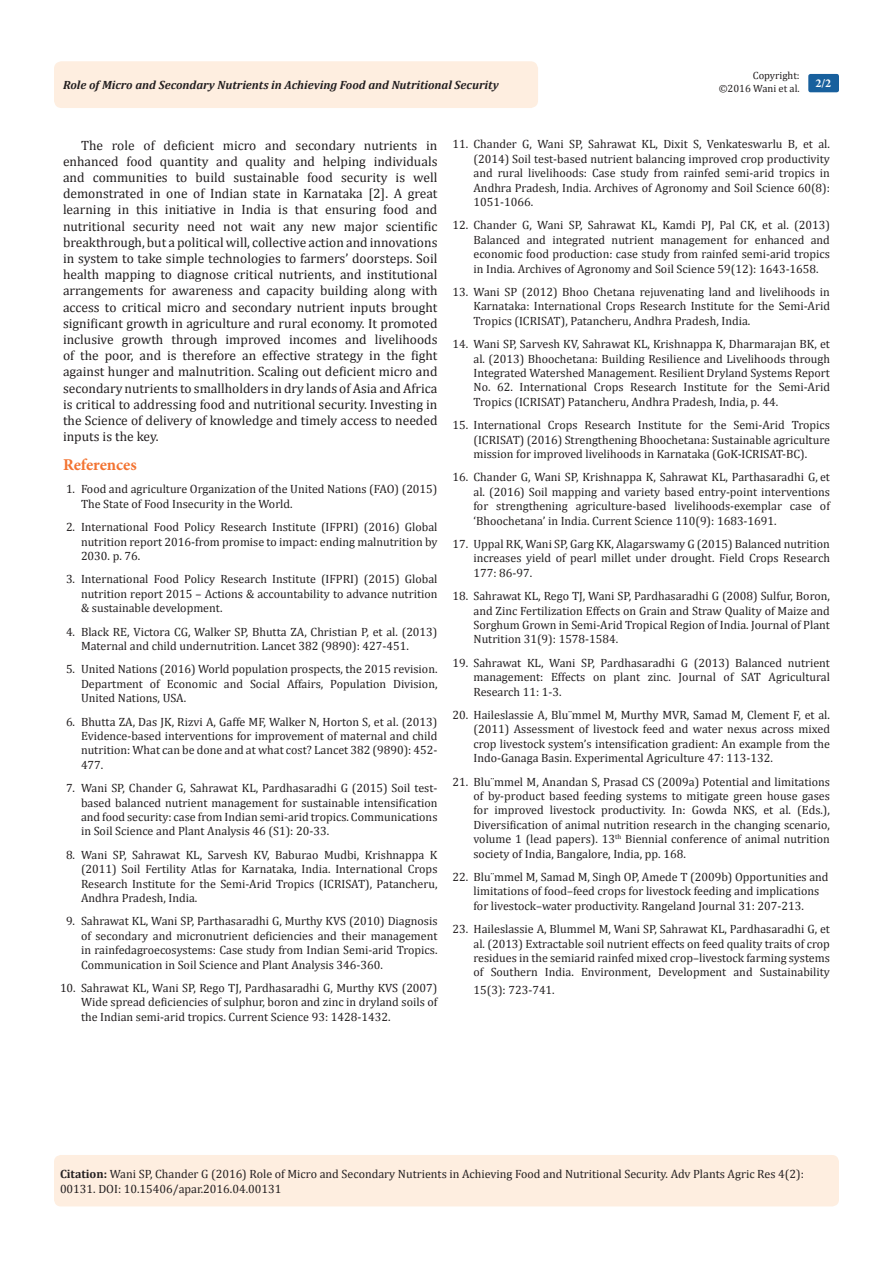
<style>
.page{position:relative;width:893px;height:1263px;background:#fff}
.page>*{position:absolute;margin:0;border:0;box-sizing:border-box;transform-origin:0 0}
.t1{font:700 16.5px "Minion Pro";letter-spacing:-.005em;color:#f37331}
.t2{font:13.5px/16.2px "Cambria";color:#231f20;text-align:justify}
.Citation{font:12px/14.4px "Cambria";color:#231f20;text-align:justify}
.t3{font:italic 700 12px "Cambria";color:#231f20}
.t4{font:700 12px "Minion Pro";color:#fff}
.t5{font:10.5px/12.6px "Cambria";color:#231f20;text-align:right}
.s1{font-weight:700}
</style>
<div class="page">
<div style="left:54px;top:61px;width:484px;height:47px;background:#feeee0;border-radius:8px"></div>
<div style="left:808px;top:74px;width:31px;height:18px;background:#18609d;border-radius:2px"></div>
<div style="left:54px;top:1155px;width:785px;height:51px;background:#feeee0;border-radius:7px"></div>
<p class="t5" style="left:719px;top:69px;width:83px">Copyright: ©2016 Wani et al.</p>
<p class="t3" style="left:63px;top:77px;width:437px">Role of Micro and Secondary Nutrients in Achieving Food and Nutritional Security</p>
<p class="t4" style="left:815px;top:75px;width:17px">2/2</p>
<p class="t2" style="left:63px;top:137px;width:376px;text-indent:18px">The role of deficient micro and secondary nutrients in enhanced food quantity and quality and helping individuals and communities to build sustainable food security is well demonstrated in one of Indian state in Karnataka [2]. A great learning in this initiative in India is that ensuring food and nutritional security need not wait any new major scientific breakthrough, but a political will, collective action and innovations in system to take simple technologies to farmers’ doorsteps. Soil health mapping to diagnose critical nutrients, and institutional arrangements for awareness and capacity building along with access to critical micro and secondary nutrient inputs brought significant growth in agriculture and rural economy. It promoted inclusive growth through improved incomes and livelihoods of the poor, and is therefore an effective strategy in the fight against hunger and malnutrition. Scaling out deficient micro and secondary nutrients to smallholders in dry lands of Asia and Africa is critical to addressing food and nutritional security. Investing in the Science of delivery of knowledge and timely access to needed inputs is the key.</p>
<p class="t1" style="left:63px;top:453px;width:75px">References</p>
<p class="Citation" style="left:81px;top:482px;width:358px;text-indent:-15px">1. Food and agriculture Organization of the United Nations (FAO) (2015)<br>The State of Food Insecurity in the World.</p>
<p class="Citation" style="left:81px;top:520px;width:358px;text-indent:-15px">2. International Food Policy Research Institute (IFPRI) (2016) Global nutrition report 2016-from promise to impact: ending malnutrition by 2030. p. 76.</p>
<p class="Citation" style="left:81px;top:572px;width:358px;text-indent:-15px">3. International Food Policy Research Institute (IFPRI) (2015) Global nutrition report 2015 – Actions &amp; accountability to advance nutrition &amp; sustainable development.</p>
<p class="Citation" style="left:81px;top:624px;width:358px;text-indent:-15px">4. Black RE, Victora CG, Walker SP, Bhutta ZA, Christian P, et al. (2013)<br>Maternal and child undernutrition. Lancet 382 (9890): 427-451.</p>
<p class="Citation" style="left:81px;top:662px;width:358px;text-indent:-15px">5. United Nations (2016) World population prospects, the 2015 revision.<br>Department of Economic and Social Affairs, Population Division, United Nations, USA.</p>
<p class="Citation" style="left:81px;top:714px;width:358px;text-indent:-15px">6. Bhutta ZA, Das JK, Rizvi A, Gaffe MF, Walker N, Horton S, et al. (2013)<br>Evidence-based interventions for improvement of maternal and child nutrition: What can be done and at what cost? Lancet 382 (9890): 452- 477.</p>
<p class="Citation" style="left:81px;top:781px;width:358px;text-indent:-15px">7. Wani SP, Chander G, Sahrawat KL, Pardhasaradhi G (2015) Soil test&shy;based balanced nutrient management for sustainable intensification and food security: case from Indian semi-arid tropics. Communications in Soil Science and Plant Analysis 46 (S1): 20-33.</p>
<p class="Citation" style="left:81px;top:847px;width:358px;text-indent:-15px">8. Wani SP, Sahrawat KL, Sarvesh KV, Baburao Mudbi, Krishnappa K (2011) Soil Fertility Atlas for Karnataka, India. International Crops Research Institute for the Semi-Arid Tropics (ICRISAT), Patancheru, Andhra Pradesh, India.</p>
<p class="Citation" style="left:81px;top:914px;width:358px;text-indent:-15px">9. Sahrawat KL, Wani SP, Parthasaradhi G, Murthy KVS (2010) Diagnosis of secondary and micronutrient deficiencies and their management in rainfedagroecosystems: Case study from Indian Semi-arid Tropics.<br>Communication in Soil Science and Plant Analysis 346-360.</p>
<p class="Citation" style="left:81px;top:981px;width:358px;text-indent:-21px">10. Sahrawat KL, Wani SP, Rego TJ, Pardhasaradhi G, Murthy KVS (2007)<br>Wide spread deficiencies of sulphur, boron and zinc in dryland soils of the Indian semi-arid tropics. Current Science 93: 1428-1432.</p>
<p class="Citation" style="left:473px;top:137px;width:358px;text-indent:-21px">11. Chander G, Wani SP, Sahrawat KL, Dixit S, Venkateswarlu B, et al. (2014) Soil test-based nutrient balancing improved crop productivity and rural livelihoods: Case study from rainfed semi-arid tropics in Andhra Pradesh, India. Archives of Agronomy and Soil Science 60(8):<br>1051-1066.</p>
<p class="Citation" style="left:473px;top:218px;width:358px;text-indent:-21px">12. Chander G, Wani SP, Sahrawat KL, Kamdi PJ, Pal CK, et al. (2013)<br>Balanced and integrated nutrient management for enhanced and economic food production: case study from rainfed semi-arid tropics in India. Archives of Agronomy and Soil Science 59(12): 1643-1658.</p>
<p class="Citation" style="left:473px;top:285px;width:358px;text-indent:-21px">13. Wani SP (2012) Bhoo Chetana rejuvenating land and livelihoods in Karnataka: International Crops Research Institute for the Semi-Arid Tropics (ICRISAT), Patancheru, Andhra Pradesh, India.</p>
<p class="Citation" style="left:473px;top:337px;width:358px;text-indent:-21px">14. Wani SP, Sarvesh KV, Sahrawat KL, Krishnappa K, Dharmarajan BK, et al. (2013) Bhoochetana: Building Resilience and Livelihoods through Integrated Watershed Management. Resilient Dryland Systems Report No. 62. International Crops Research Institute for the Semi-Arid Tropics (ICRISAT) Patancheru, Andhra Pradesh, India, p. 44.</p>
<p class="Citation" style="left:473px;top:418px;width:358px;text-indent:-21px">15. International Crops Research Institute for the Semi-Arid Tropics (ICRISAT) (2016) Strengthening Bhoochetana: Sustainable agriculture mission for improved livelihoods in Karnataka (GoK-ICRISAT-BC).</p>
<p class="Citation" style="left:473px;top:470px;width:358px;text-indent:-21px">16. Chander G, Wani SP, Krishnappa K, Sahrawat KL, Parthasaradhi G, et al. (2016) Soil mapping and variety based entry-point interventions for strengthening agriculture-based livelihoods-exemplar case of ‘Bhoochetana’ in India. Current Science 110(9): 1683-1691.</p>
<p class="Citation" style="left:473px;top:537px;width:358px;text-indent:-21px">17. Uppal RK, Wani SP, Garg KK, Alagarswamy G (2015) Balanced nutrition increases yield of pearl millet under drought. Field Crops Research 177: 86-97.</p>
<p class="Citation" style="left:473px;top:589px;width:358px;text-indent:-21px">18. Sahrawat KL, Rego TJ, Wani SP, Pardhasaradhi G (2008) Sulfur, Boron, and Zinc Fertilization Effects on Grain and Straw Quality of Maize and Sorghum Grown in Semi-Arid Tropical Region of India. Journal of Plant Nutrition 31(9): 1578-1584.</p>
<p class="Citation" style="left:473px;top:655px;width:358px;text-indent:-21px">19. Sahrawat KL, Wani SP, Pardhasaradhi G (2013) Balanced nutrient management: Effects on plant zinc. Journal of SAT Agricultural Research 11: 1-3.</p>
<p class="Citation" style="left:473px;top:708px;width:358px;text-indent:-21px">20. Haileslassie A, Blu¨mmel M, Murthy MVR, Samad M, Clement F, et al. (2011) Assessment of livestock feed and water nexus across mixed crop livestock system’s intensification gradient: An example from the Indo-Ganaga Basin. Experimental Agriculture 47: 113-132.</p>
<p class="Citation" style="left:473px;top:774px;width:358px;text-indent:-21px">21. Blu¨mmel M, Anandan S, Prasad CS (2009a) Potential and limitations of by-product based feeding systems to mitigate green house gases for improved livestock productivity. In: Gowda NKS, et al. (Eds.), Diversification of animal nutrition research in the changing scenario, volume 1 (lead papers). 13<sup>th</sup> Biennial conference of animal nutrition society of India, Bangalore, India, pp. 168.</p>
<p class="Citation" style="left:473px;top:870px;width:357px;text-align:left;text-indent:-21px">22. Blu¨mmel M, Samad M, Singh OP, Amede T (2009b) Opportunities and limitations of food–feed crops for livestock feeding and implications for livestock–water productivity. Rangeland Journal 31: 207-213.</p>
<p class="Citation" style="left:473px;top:922px;width:358px;text-indent:-21px">23. Haileslassie A, Blummel M, Wani SP, Sahrawat KL, Pardhasaradhi G, et al. (2013) Extractable soil nutrient effects on feed quality traits of crop residues in the semiarid rainfed mixed crop–livestock farming systems of Southern India. Environment, Development and Sustainability</p>
<p class="Citation" style="left:473px;top:983px;width:83px">15(3): 723-741.</p>
<p class="Citation" style="left:60px;top:1167px;width:745px"><span class="s1">Citation:</span> Wani SP, Chander G (2016) Role of Micro and Secondary Nutrients in Achieving Food and Nutritional Security. Adv Plants Agric Res 4(2):<br>00131. DOI: 10.15406/apar.2016.04.00131</p>
</div>
